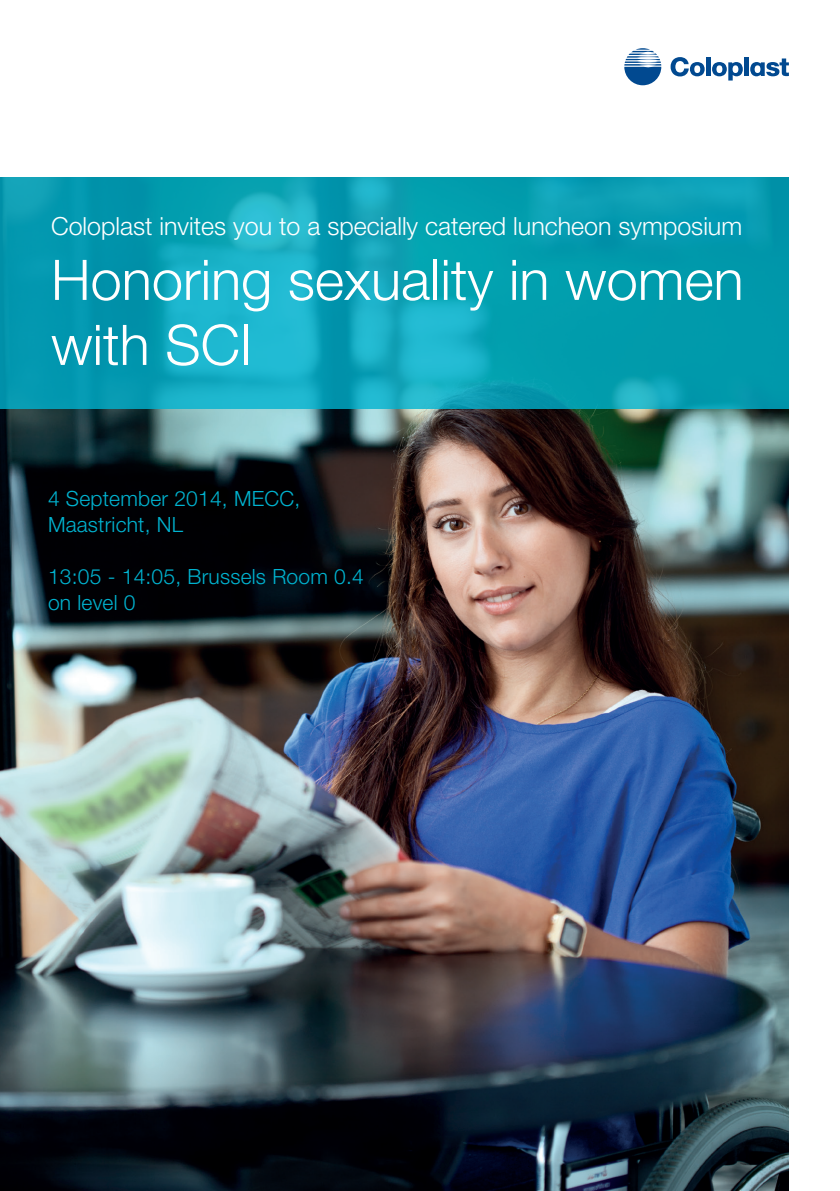
<style>
.page{position:relative;width:840px;height:1191px;background:#fff}
.page>*{position:absolute;margin:0;border:0;box-sizing:border-box;transform-origin:0 0}
.Brochure_cover_subhe{font:300 56px/65px "Helvetica Neue LT Pro";color:#fff}
.Brochure_cover_subhe-2{font:300 25px "Helvetica Neue LT Pro";color:#fff}
.Spread_text{font:300 21px/26px "Helvetica Neue LT Pro";letter-spacing:.01em;color:#00b3d0}
</style>
<div class="page">
<img style="left:0;top:408px;width:788px;height:783px">
<svg style="left:0;top:177px;width:788px;height:231px;background:#09a1b5"></svg>
<svg style="left:670px;top:57px;width:34px;height:19px"></svg>
<div style="left:705px;top:57px;width:5px;height:19px;background:#014990"></div>
<div style="left:743px;top:57px;width:5px;height:19px;background:#014990"></div>
<svg style="left:712px;top:62px;width:30px;height:19px"></svg>
<svg style="left:750px;top:58px;width:38px;height:18px"></svg>
<svg style="left:624px;top:48px;width:37px;height:37px"></svg>
<p class="Brochure_cover_subhe-2" style="left:51px;top:211px;width:692px">Coloplast invites you to a specially catered luncheon symposium</p>
<p class="Brochure_cover_subhe" style="left:51px;top:246px;width:693px">Honoring sexuality in women with SCI</p>
<p class="Spread_text" style="left:48px;top:485px;width:254px">4 September 2014, MECC,<br>Maastricht, NL</p>
<p class="Spread_text" style="left:48px;top:563px;width:317px">13:05 - 14:05, Brussels Room 0.4 on level 0</p>
</div>
